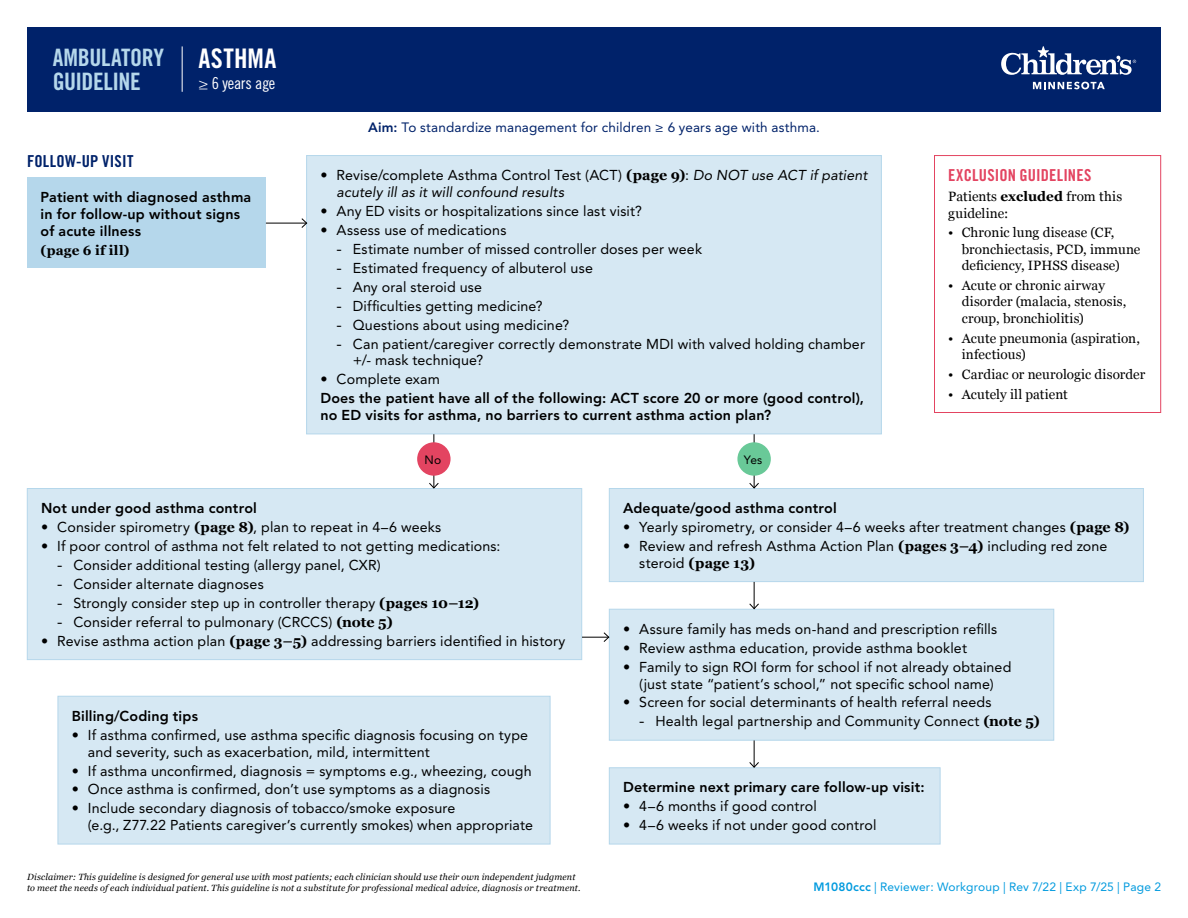
<style>
.page{position:relative;width:1188px;height:918px;background:#fff}
.page>*{position:absolute;margin:0;border:0;box-sizing:border-box;transform-origin:0 0}
.t1{font:27px "Trade Gothic LT Std Bd Cn 20";letter-spacing:.015em;color:#fff}
.t2{font:24px/24px "Trade Gothic LT Std Bd Cn 20";letter-spacing:-.02em;color:#b5d7eb}
.Dash_paragraph{font:16.5px "Trade Gothic LT Std Bd Cn 20";letter-spacing:.005em;color:#e34461}
.Dash_paragraph-2{font:16.5px "Trade Gothic LT Std Bd Cn 20";letter-spacing:.015em;color:#00226a}
.t3{font:16.5px "Trade Gothic LT Pro Cn 18";letter-spacing:-.015em;color:#fff}
.t4{font:14.25px/16.8px "Avenir LT Std";letter-spacing:.01em;color:#000}
.Dash_paragraph-3{font:800 14.25px/16.8px "Avenir LT Std";letter-spacing:.015em;color:#000}
.t5{font:italic 14.25px/16.8px "Avenir LT Std";letter-spacing:.01em;color:#000}
.Dash_paragraph-4{font:13.5px/16.5px "Georgia";letter-spacing:.01em;color:#000}
.t6{font:13.5px "Avenir LT Std";letter-spacing:.01em;color:#00226a}
.Dash_paragraph-5{font:700 13.5px "Georgia";letter-spacing:.015em;color:#000}
.t7{font:12px "Avenir LT Std";letter-spacing:.015em;color:#009ade}
.t8{font:12px "Avenir LT Std";color:#000}
.t9{font:italic 9px/10.8px "Georgia";letter-spacing:.015em;color:#000}
.s1{font-weight:800}
.s2{font-style:normal}
.s3{font-family:"Georgia";font-weight:700;font-style:normal}
.s4{font-family:"Georgia"}
.s5{font-weight:700}
.s6{font-family:"Georgia";font-weight:700}
</style>
<div class="page">
<div style="left:27px;top:27px;width:1134px;height:84px;background:#00226a"></div>
<hr style="left:182px;top:46px;width:1px;height:46px;background:#fff">
<svg style="left:1033px;top:82px;width:72px;height:7px"></svg>
<svg style="left:1001px;top:46px;width:135px;height:29px"></svg>
<div style="left:934px;top:155px;width:227px;height:258px;border:1px solid #e34461"></div>
<div style="left:27px;top:178px;width:239px;height:90px;background:#b5d7eb"></div>
<div style="left:306px;top:155px;width:576px;height:280px;background:#d6e8f3"></div>
<div style="left:27px;top:488px;width:555px;height:172px;background:#d6e8f3"></div>
<div style="left:609px;top:488px;width:535px;height:94px;background:#d6e8f3"></div>
<div style="left:57px;top:696px;width:494px;height:149px;background:#d6e8f3"></div>
<div style="left:609px;top:609px;width:445px;height:132px;background:#d6e8f3"></div>
<hr style="left:266px;top:223px;width:41px;height:1px;background:#000">
<svg style="left:301px;top:218px;width:6px;height:10px"></svg>
<svg style="left:749px;top:582px;width:10px;height:27px"></svg>
<svg style="left:582px;top:632px;width:27px;height:10px"></svg>
<hr style="left:754px;top:434px;width:1px;height:54px;background:#000">
<svg style="left:749px;top:483px;width:10px;height:5px"></svg>
<hr style="left:434px;top:434px;width:1px;height:54px;background:#000">
<svg style="left:429px;top:483px;width:10px;height:5px"></svg>
<svg style="left:609px;top:740px;width:332px;height:105px"></svg>
<div style="left:737px;top:442px;width:34px;height:34px;background:#69c998;border-radius:50%"></div>
<div style="left:417px;top:442px;width:34px;height:34px;background:#e34461;border-radius:50%"></div>
<h2 class="t2" style="left:53px;top:45px;width:113px">AMBULATORY<br>GUIDELINE</h2>
<p class="Dash_paragraph-2" style="left:27px;top:151px;width:108px">FOLLOW-UP VISIT</p>
<p class="t1" style="left:199px;top:42px;width:79px">ASTHMA</p>
<p class="t3" style="left:199px;top:74px;width:78px">≥ 6 years age</p>
<p class="Dash_paragraph-3" style="left:40px;top:189px;width:212px">Patient with diagnosed asthma in for follow-up without signs of acute illness</p>
<p class="Dash_paragraph-5" style="left:40px;top:240px;width:91px">(page 6 if ill)</p>
<p class="t6" style="left:368px;top:120px;width:453px"><span class="s1">Aim:</span> To standardize management for children ≥ 6 years age with asthma.</p>
<p class="t5" style="left:337px;top:167px;width:532px;text-indent:-16px"><span class="s2">• Revise/complete Asthma Control Test (ACT)</span> <span class="s3">(page 9)</span><span class="s2">:</span> Do NOT use ACT if patient acutely ill as it will confound results</p>
<p class="t4" style="left:320px;top:203px;width:323px">• Any ED visits or hospitalizations since last visit?</p>
<p class="t4" style="left:320px;top:222px;width:188px">• Assess use of medications</p>
<p class="t4" style="left:337px;top:241px;width:367px"><span class="s4">-</span> Estimate number of missed controller doses per week</p>
<p class="t4" style="left:337px;top:260px;width:258px"><span class="s4">-</span> Estimated frequency of albuterol use</p>
<p class="t4" style="left:337px;top:278px;width:147px"><span class="s4">-</span> Any oral steroid use</p>
<p class="t4" style="left:337px;top:297px;width:208px"><span class="s4">-</span> Difficulties getting medicine?</p>
<p class="t4" style="left:337px;top:316px;width:234px"><span class="s4">-</span> Questions about using medicine?</p>
<p class="t4" style="left:353px;top:335px;width:514px;text-indent:-16px"><span class="s4">-</span> Can patient/caregiver correctly demonstrate MDI with valved holding chamber +/- mask technique?</p>
<p class="t4" style="left:320px;top:371px;width:121px">• Complete exam</p>
<p class="Dash_paragraph-3" style="left:320px;top:390px;width:545px">Does the patient have all of the following: ACT score 20 or more (good control), no ED visits for asthma, no barriers to current asthma action plan?</p>
<p class="t8" style="left:425px;top:452px;width:18px">No</p>
<p class="t8" style="left:744px;top:452px;width:20px">Yes</p>
<p class="Dash_paragraph" style="left:948px;top:165px;width:145px">EXCLUSION GUIDELINES</p>
<p class="Dash_paragraph-4" style="left:948px;top:188px;width:175px">Patients <span class="s5">excluded</span> from this guideline:</p>
<p class="Dash_paragraph-4" style="left:962px;top:224px;width:180px;text-indent:-14px">• Chronic lung disease (CF, bronchiectasis, PCD, immune deficiency, IPHSS disease)</p>
<p class="Dash_paragraph-4" style="left:962px;top:277px;width:166px;text-indent:-14px">• Acute or chronic airway disorder (malacia, stenosis, croup, bronchiolitis)</p>
<p class="Dash_paragraph-4" style="left:962px;top:329px;width:180px;text-indent:-14px">• Acute pneumonia (aspiration, infectious)</p>
<p class="Dash_paragraph-4" style="left:948px;top:366px;width:199px">• Cardiac or neurologic disorder</p>
<p class="Dash_paragraph-4" style="left:948px;top:385px;width:121px">• Acutely ill patient</p>
<p class="Dash_paragraph-3" style="left:41px;top:500px;width:217px">Not under good asthma control</p>
<p class="t4" style="left:41px;top:519px;width:402px">• Consider spirometry <span class="s6">(page 8)</span>, plan to repeat in 4–6 weeks</p>
<p class="t4" style="left:41px;top:538px;width:461px">• If poor control of asthma not felt related to not getting medications:</p>
<p class="t4" style="left:57px;top:557px;width:325px"><span class="s4">-</span> Consider additional testing (allergy panel, CXR)</p>
<p class="t4" style="left:57px;top:576px;width:208px"><span class="s4">-</span> Consider alternate diagnoses</p>
<p class="t4" style="left:57px;top:595px;width:424px"><span class="s4">-</span> Strongly consider step up in controller therapy <span class="s6">(pages 10–12)</span></p>
<p class="t4" style="left:57px;top:614px;width:337px"><span class="s4">-</span> Consider referral to pulmonary (CRCCS) <span class="s6">(note 5)</span></p>
<p class="t4" style="left:41px;top:633px;width:526px">• Revise asthma action plan <span class="s6">(page 3–5)</span> addressing barriers identified in history</p>
<p class="Dash_paragraph-3" style="left:72px;top:708px;width:128px">Billing/Coding tips</p>
<p class="t4" style="left:88px;top:727px;width:442px;text-indent:-16px">• If asthma confirmed, use asthma specific diagnosis focusing on type and severity, such as exacerbation, mild, intermittent</p>
<p class="t4" style="left:72px;top:762px;width:461px">• If asthma unconfirmed, diagnosis = symptoms e.g., wheezing, cough</p>
<p class="t4" style="left:72px;top:781px;width:420px">• Once asthma is confirmed, don’t use symptoms as a diagnosis</p>
<p class="t4" style="left:88px;top:800px;width:447px;text-indent:-16px">• Include secondary diagnosis of tobacco/smoke exposure<br>(e.g., Z77.22 Patients caregiver’s currently smokes) when appropriate</p>
<p class="t9" style="left:27px;top:871px;width:555px">Disclaimer: This guideline is designed for general use with most patients; each clinician should use their own independent judgment to meet the needs of each individual patient. This guideline is not a substitute for professional medical advice, diagnosis or treatment.</p>
<p class="Dash_paragraph-3" style="left:623px;top:500px;width:215px">Adequate/good asthma control</p>
<p class="t4" style="left:623px;top:519px;width:508px">• Yearly spirometry, or consider 4–6 weeks after treatment changes <span class="s6">(page 8)</span></p>
<p class="t4" style="left:639px;top:538px;width:470px;text-indent:-16px">• Review and refresh Asthma Action Plan <span class="s6">(pages 3–4)</span> including red zone steroid <span class="s6">(page 13)</span></p>
<p class="t4" style="left:623px;top:621px;width:376px">• Assure family has meds on-hand and prescription refills</p>
<p class="t4" style="left:623px;top:640px;width:345px">• Review asthma education, provide asthma booklet</p>
<p class="t4" style="left:623px;top:658px;width:390px;text-align:center">• Family to sign ROI form for school if not already obtained (just state “patient’s school,” not specific school name)</p>
<p class="t4" style="left:623px;top:694px;width:370px">• Screen for social determinants of health referral needs</p>
<p class="t4" style="left:639px;top:713px;width:402px"><span class="s4">-</span> Health legal partnership and Community Connect <span class="s6">(note 5)</span></p>
<p class="Dash_paragraph-3" style="left:623px;top:779px;width:303px">Determine next primary care follow-up visit:</p>
<p class="t4" style="left:623px;top:798px;width:195px">• 4–6 months if good control</p>
<p class="t4" style="left:623px;top:817px;width:255px">• 4–6 weeks if not under good control</p>
<p class="t7" style="left:814px;top:880px;width:349px"><span class="s1">M1080ccc</span> | Reviewer: Workgroup | Rev 7/22 | Exp 7/25 | Page 2</p>
</div>
